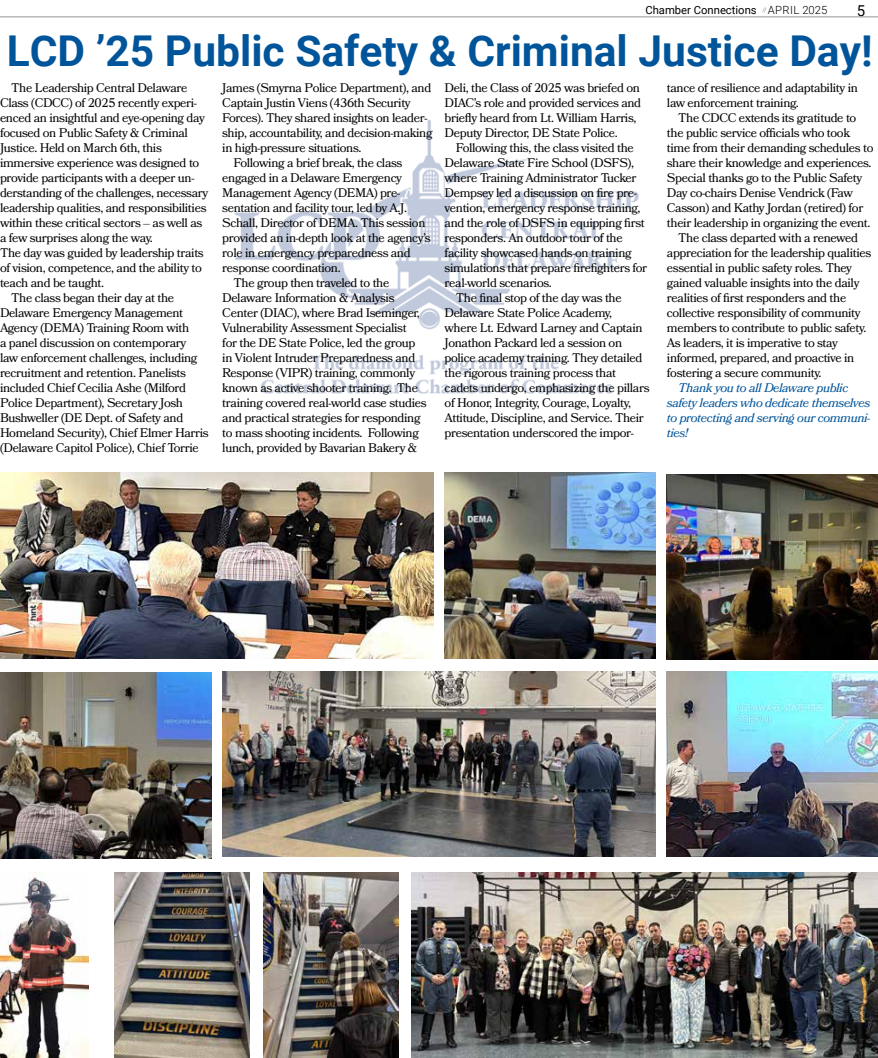
<style>
.page{position:relative;width:878px;height:1058px;background:#fff}
.page>*{position:absolute;margin:0;border:0;box-sizing:border-box;transform-origin:0 0}
.t1{font:700 42.5px "Roboto";color:#005499}
.t2{font:15px "Roboto";color:#000}
.t3{font:12.5px/15px "Bookmania";letter-spacing:-.03em;color:#000}
.t4{font:italic 12.5px/15px "Bookmania";letter-spacing:-.03em;color:#005499}
.t5{font:11.25px "Roboto";color:#000}
.s1{font-weight:300}
</style>
<div class="page">
<hr style="left:0;top:17px;width:878px;height:1px;background:#939598">
<img style="left:234px;top:120px;width:405px;height:274px">
<img style="left:0;top:472px;width:433px;height:186px">
<img style="left:444px;top:472px;width:211px;height:186px">
<img style="left:666px;top:474px;width:211px;height:186px">
<img style="left:0;top:672px;width:211px;height:186px">
<img style="left:222px;top:671px;width:433px;height:186px">
<img style="left:0;top:872px;width:88px;height:186px">
<img style="left:666px;top:671px;width:211px;height:186px">
<img style="left:412px;top:872px;width:466px;height:186px">
<img style="left:263px;top:872px;width:135px;height:186px">
<img style="left:115px;top:872px;width:135px;height:186px">
<p class="t5" style="left:645px;top:2px;width:183px">Chamber Connections <sup>//</sup> <span class="s1">APRIL 2025</span></p>
<p class="t2" style="left:856px;top:0;width:10px">5</p>
<h1 class="t1" style="left:7px;top:21px;width:867px">LCD ’25 Public Safety &amp; Criminal Justice Day!</h1>
<p class="t3" style="left:11px;top:80px;width:178px">The Leadership Central Delaware</p>
<p class="t3" style="left:0;top:95px;width:198px">Class (CDCC) of 2025 recently experi-</p>
<p class="t3" style="left:0;top:110px;width:206px">enced an insightful and eye-opening day</p>
<p class="t3" style="left:0;top:125px;width:189px">focused on Public Safety &amp; Criminal</p>
<p class="t3" style="left:0;top:140px;width:163px">Justice. Held on March 6th, this</p>
<p class="t3" style="left:0;top:155px;width:201px">immersive experience was designed to</p>
<p class="t3" style="left:0;top:170px;width:196px">provide participants with a deeper un-</p>
<p class="t3" style="left:0;top:185px;width:210px">derstanding of the challenges, necessary</p>
<p class="t3" style="left:0;top:200px;width:208px">leadership qualities, and responsibilities</p>
<p class="t3" style="left:0;top:215px;width:204px">within these critical sectors – as well as</p>
<p class="t3" style="left:0;top:230px;width:154px">a few surprises along the way.</p>
<p class="t3" style="left:0;top:245px;width:205px">The day was guided by leadership traits</p>
<p class="t3" style="left:0;top:260px;width:203px">of vision, competence, and the ability to</p>
<p class="t3" style="left:0;top:275px;width:106px">teach and be taught.</p>
<p class="t3" style="left:11px;top:290px;width:164px">The class began their day at the</p>
<p class="t3" style="left:0;top:305px;width:185px">Delaware Emergency Management</p>
<p class="t3" style="left:0;top:320px;width:191px">Agency (DEMA) Training Room with</p>
<p class="t3" style="left:0;top:335px;width:188px">a panel discussion on contemporary</p>
<p class="t3" style="left:0;top:350px;width:199px">law enforcement challenges, including</p>
<p class="t3" style="left:0;top:365px;width:187px">recruitment and retention. Panelists</p>
<p class="t3" style="left:0;top:380px;width:188px">included Chief Cecilia Ashe (Milford</p>
<p class="t3" style="left:0;top:395px;width:184px">Police Department), Secretary Josh</p>
<p class="t3" style="left:0;top:410px;width:185px">Bushweller (DE Dept. of Safety and</p>
<p class="t3" style="left:0;top:425px;width:210px">Homeland Security), Chief Elmer Harris</p>
<p class="t3" style="left:0;top:440px;width:200px">(Delaware Capitol Police), Chief Torrie</p>
<p class="t3" style="left:222px;top:80px;width:210px">James (Smyrna Police Department), and</p>
<p class="t3" style="left:222px;top:95px;width:190px">Captain Justin Viens (436th Security</p>
<p class="t3" style="left:222px;top:110px;width:207px">Forces). They shared insights on leader-</p>
<p class="t3" style="left:222px;top:125px;width:212px">ship, accountability, and decision-making</p>
<p class="t3" style="left:222px;top:140px;width:141px">in high-pressure situations.</p>
<p class="t3" style="left:233px;top:155px;width:170px">Following a brief break, the class</p>
<p class="t3" style="left:222px;top:170px;width:181px">engaged in a Delaware Emergency</p>
<p class="t3" style="left:222px;top:185px;width:179px">Management Agency (DEMA) pre-</p>
<p class="t3" style="left:222px;top:200px;width:186px">sentation and facility tour, led by A.J.</p>
<p class="t3" style="left:222px;top:215px;width:205px">Schall, Director of DEMA. This session</p>
<p class="t3" style="left:222px;top:230px;width:210px">provided an in-depth look at the agency’s</p>
<p class="t3" style="left:222px;top:245px;width:190px">role in emergency preparedness and</p>
<p class="t3" style="left:222px;top:260px;width:120px">response coordination.</p>
<p class="t3" style="left:233px;top:275px;width:157px">The group then traveled to the</p>
<p class="t3" style="left:222px;top:290px;width:174px">Delaware Information &amp; Analysis</p>
<p class="t3" style="left:222px;top:305px;width:199px">Center (DIAC), where Brad Iseminger,</p>
<p class="t3" style="left:222px;top:320px;width:186px">Vulnerability Assessment Specialist</p>
<p class="t3" style="left:222px;top:335px;width:194px">for the DE State Police, led the group</p>
<p class="t3" style="left:222px;top:350px;width:194px">in Violent Intruder Preparedness and</p>
<p class="t3" style="left:222px;top:365px;width:194px">Response (VIPR) training, commonly</p>
<p class="t3" style="left:222px;top:380px;width:197px">known as active shooter training. The</p>
<p class="t3" style="left:222px;top:395px;width:206px">training covered real-world case studies</p>
<p class="t3" style="left:222px;top:410px;width:200px">and practical strategies for responding</p>
<p class="t3" style="left:222px;top:425px;width:198px">to mass shooting incidents. Following</p>
<p class="t3" style="left:222px;top:440px;width:196px">lunch, provided by Bavarian Bakery &amp;</p>
<p class="t3" style="left:444px;top:80px;width:198px">Deli, the Class of 2025 was briefed on DIAC’s role and provided services and briefly heard from Lt. William Harris, Deputy Director, DE State Police.</p>
<p class="t3" style="left:456px;top:140px;width:179px">Following this, the class visited the</p>
<p class="t3" style="left:444px;top:155px;width:191px">Delaware State Fire School (DSFS),</p>
<p class="t3" style="left:444px;top:170px;width:193px">where Training Administrator Tucker</p>
<p class="t3" style="left:444px;top:185px;width:194px">Dempsey led a discussion on fire pre-</p>
<p class="t3" style="left:444px;top:200px;width:197px">vention, emergency response training,</p>
<p class="t3" style="left:444px;top:215px;width:202px">and the role of DSFS in equipping first</p>
<p class="t3" style="left:444px;top:230px;width:180px">responders. An outdoor tour of the</p>
<p class="t3" style="left:444px;top:245px;width:188px">facility showcased hands-on training</p>
<p class="t3" style="left:444px;top:260px;width:204px">simulations that prepare firefighters for</p>
<p class="t3" style="left:444px;top:275px;width:109px">real-world scenarios.</p>
<p class="t3" style="left:456px;top:290px;width:167px">The final stop of the day was the</p>
<p class="t3" style="left:444px;top:305px;width:169px">Delaware State Police Academy,</p>
<p class="t3" style="left:444px;top:320px;width:199px">where Lt. Edward Larney and Captain</p>
<p class="t3" style="left:444px;top:335px;width:179px">Jonathon Packard led a session on</p>
<p class="t3" style="left:444px;top:350px;width:199px">police academy training. They detailed</p>
<p class="t3" style="left:444px;top:365px;width:173px">the rigorous training process that</p>
<p class="t3" style="left:444px;top:380px;width:206px">cadets undergo, emphasizing the pillars</p>
<p class="t3" style="left:444px;top:395px;width:188px">of Honor, Integrity, Courage, Loyalty,</p>
<p class="t3" style="left:444px;top:410px;width:201px">Attitude, Discipline, and Service. Their</p>
<p class="t3" style="left:444px;top:425px;width:191px">presentation underscored the impor-</p>
<p class="t3" style="left:667px;top:80px;width:192px">tance of resilience and adaptability in law enforcement training.</p>
<p class="t3" style="left:678px;top:110px;width:180px">The CDCC extends its gratitude to</p>
<p class="t3" style="left:667px;top:125px;width:185px">the public service officials who took</p>
<p class="t3" style="left:667px;top:140px;width:208px">time from their demanding schedules to</p>
<p class="t3" style="left:667px;top:155px;width:206px">share their knowledge and experiences.</p>
<p class="t3" style="left:667px;top:170px;width:197px">Special thanks go to the Public Safety</p>
<p class="t3" style="left:667px;top:185px;width:187px">Day co-chairs Denise Vendrick (Faw</p>
<p class="t3" style="left:667px;top:200px;width:198px">Casson) and Kathy Jordan (retired) for</p>
<p class="t3" style="left:667px;top:215px;width:205px">their leadership in organizing the event.</p>
<p class="t3" style="left:678px;top:230px;width:181px">The class departed with a renewed</p>
<p class="t3" style="left:667px;top:245px;width:206px">appreciation for the leadership qualities</p>
<p class="t3" style="left:667px;top:260px;width:187px">essential in public safety roles. They</p>
<p class="t3" style="left:667px;top:275px;width:194px">gained valuable insights into the daily</p>
<p class="t3" style="left:667px;top:290px;width:181px">realities of first responders and the</p>
<p class="t3" style="left:667px;top:305px;width:195px">collective responsibility of community</p>
<p class="t3" style="left:667px;top:320px;width:201px">members to contribute to public safety.</p>
<p class="t3" style="left:667px;top:335px;width:172px">As leaders, it is imperative to stay</p>
<p class="t3" style="left:667px;top:350px;width:189px">informed, prepared, and proactive in</p>
<p class="t3" style="left:667px;top:365px;width:156px">fostering a secure community.</p>
<p class="t4" style="left:667px;top:380px;width:205px;text-indent:11px">Thank you to all Delaware public safety leaders who dedicate themselves to protecting and serving our communi&shy;ties!</p>
</div>
